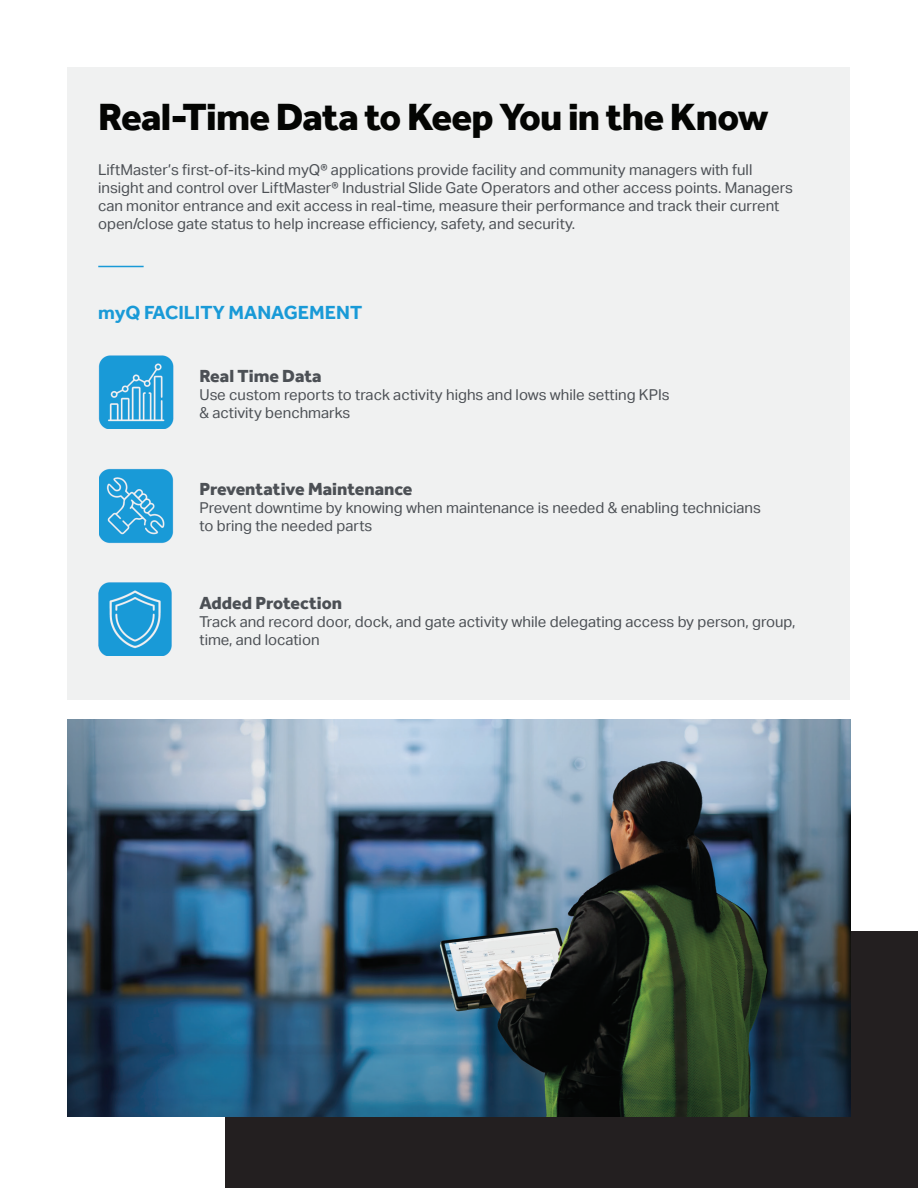
<style>
.page{position:relative;width:918px;height:1188px;background:#fff}
.page>*{position:absolute;margin:0;border:0;box-sizing:border-box;transform-origin:0 0}
.t1{font:800 39px "Effra";letter-spacing:-.02em;color:#040503}
.t2{font:700 19.5px "Effra";color:#199ad7}
.t3{font:800 18px "Effra";color:#4c5055}
.t4{font:15px/18px "Aktiv Grotesk";color:#4c5055}
</style>
<div class="page">
<div style="left:226px;top:932px;width:692px;height:256px;background:#231f20"></div>
<div style="left:68px;top:68px;width:782px;height:632px;background:#f0f1f1"></div>
<hr style="left:98px;top:266px;width:46px;height:1px;background:#199ad7">
<img style="left:68px;top:719px;width:782px;height:397px">
<img style="left:98px;top:355px;width:76px;height:74px">
<img style="left:99px;top:468px;width:75px;height:76px">
<img style="left:99px;top:582px;width:73px;height:74px">
<h1 class="t1" style="left:98px;top:94px;width:672px">Real-Time Data to Keep You in the Know</h1>
<p class="t4" style="left:98px;top:161px;width:696px">LiftMaster’s first-of-its-kind myQ® applications provide facility and community managers with full insight and control over LiftMaster® Industrial Slide Gate Operators and other access points. Managers can monitor entrance and exit access in real-time, measure their performance and track their current open/close gate status to help increase efficiency, safety, and security.</p>
<h2 class="t2" style="left:98px;top:301px;width:265px">myQ FACILITY MANAGEMENT</h2>
<p class="t3" style="left:199px;top:365px;width:124px">Real Time Data</p>
<p class="t4" style="left:199px;top:386px;width:472px">Use custom reports to track activity highs and lows while setting KPIs &amp; activity benchmarks</p>
<p class="t3" style="left:199px;top:478px;width:215px">Preventative Maintenance</p>
<p class="t4" style="left:199px;top:499px;width:563px">Prevent downtime by knowing when maintenance is needed &amp; enabling technicians to bring the needed parts</p>
<p class="t3" style="left:199px;top:592px;width:144px">Added Protection</p>
<p class="t4" style="left:199px;top:612px;width:598px">Track and record door, dock, and gate activity while delegating access by person, group, time, and location</p>
</div>
